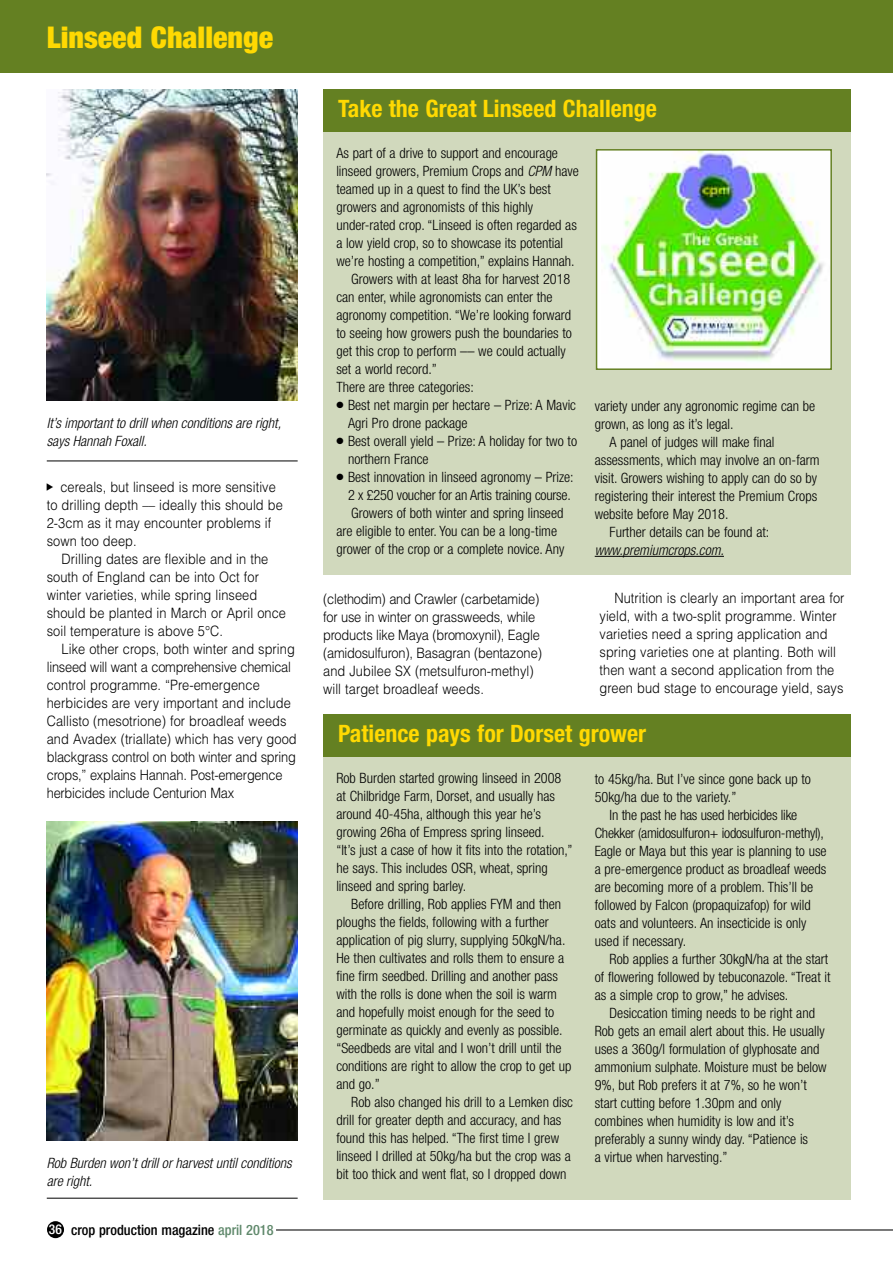
<style>
.page{position:relative;width:893px;height:1263px;background:#fff}
.page>*{position:absolute;margin:0;border:0;box-sizing:border-box;transform-origin:0 0}
.t1{font:900 condensed 30px "Helvetica Neue";color:#ffd902}
.t2{font:700 condensed 24px "Helvetica Neue";color:#ffd902}
.t3{font:300 condensed 14.25px/18px "Helvetica Neue";color:#000}
.t4{font:300 14.25px/18px "Helvetica";letter-spacing:.005em;color:#000;scale:.9 1}
.t5{font:300 14.25px/18px "Helvetica";letter-spacing:-.015em;color:#000;scale:.9 1}
.t6{font:italic 300 condensed 14.25px/18px "Helvetica Neue";color:#000}
.t7{font:500 condensed 14.25px "Helvetica Neue";color:#000}
.s1{font-size:13.5px;color:#fff}
.s2{color:#60896c}
.s3{font-style:italic}
</style>
<div class="page">
<img style="left:47px;top:821px;width:251px;height:320px">
<hr style="left:47px;top:1198px;width:251px;height:1px;background:#000">
<div style="left:0;top:0;width:893px;height:72px;background:#648022"></div>
<div style="left:323px;top:131px;width:527px;height:444px;background:#d1d9bd"></div>
<svg style="left:595px;top:556px;width:24px;height:1px"></svg>
<hr style="left:619px;top:556px;width:105px;height:1px;background:#000">
<div style="left:323px;top:89px;width:527px;height:43px;background:#648022"></div>
<img style="left:602px;top:152px;width:227px;height:215px">
<div style="left:596px;top:149px;width:236px;height:221px;border:2px solid #648022"></div>
<div style="left:323px;top:756px;width:527px;height:444px;background:#d1d9bd"></div>
<div style="left:323px;top:714px;width:527px;height:43px;background:#648022"></div>
<img style="left:47px;top:89px;width:251px;height:311px">
<hr style="left:47px;top:461px;width:251px;height:1px;background:#000">
<div style="left:47px;top:1221px;width:17px;height:17px;background:#000;border-radius:50%"></div>
<hr style="left:276px;top:1229px;width:617px;height:1px;background:#000">
<h1 class="t1" style="left:47px;top:27px;width:228px">Linseed Challenge</h1>
<p class="t6" style="left:47px;top:415px;width:236px">It’s important to drill when conditions are right, says Hannah Foxall.</p>
<p class="t4" style="left:47px;top:478px;width:264px;text-indent:14px">cereals, but linseed is more sensitive to drilling depth –– ideally this should be 2-3cm as it may encounter problems if sown too deep.</p>
<p class="t4" style="left:47px;top:550px;width:267px;text-indent:15px">Drilling dates are flexible and in the south of England can be into Oct for winter varieties, while spring linseed should be planted in March or April once soil temperature is above 5°C.</p>
<p class="t4" style="left:47px;top:640px;width:279px;text-indent:15px">Like other crops, both winter and spring linseed will want a comprehensive chemical control programme. “Pre-emergence herbicides are very important and include Callisto (mesotrione) for broadleaf weeds and Avadex (triallate) which has very good blackgrass control on both winter and spring crops,” explains Hannah. Post-emergence herbicides include Centurion Max</p>
<p class="t6" style="left:47px;top:1155px;width:246px">Rob Burden won’t drill or harvest until conditions are right.</p>
<p class="t7" style="left:49px;top:1224px;width:226px"><span class="s1">36</span> crop production magazine <span class="s2">april 2018</span></p>
<h2 class="t2" style="left:338px;top:100px;width:320px">Take the Great Linseed Challenge</h2>
<p class="t3" style="left:336px;top:145px;width:223px">As part of a drive to support and encourage</p>
<p class="t3" style="left:336px;top:163px;width:244px">linseed growers, Premium Crops and <span class="s3">CPM</span> have</p>
<p class="t3" style="left:336px;top:181px;width:216px">teamed up in a quest to find the UK’s best</p>
<p class="t3" style="left:336px;top:199px;width:198px">growers and agronomists of this highly</p>
<p class="t3" style="left:336px;top:217px;width:242px">under-rated crop. “Linseed is often regarded as</p>
<p class="t3" style="left:336px;top:235px;width:228px">a low yield crop, so to showcase its potential</p>
<p class="t3" style="left:336px;top:253px;width:240px">we’re hosting a competition,” explains Hannah.</p>
<p class="t3" style="left:351px;top:271px;width:221px">Growers with at least 8ha for harvest 2018</p>
<p class="t3" style="left:336px;top:289px;width:218px">can enter, while agronomists can enter the</p>
<p class="t3" style="left:336px;top:307px;width:236px">agronomy competition. “We’re looking forward</p>
<p class="t3" style="left:336px;top:325px;width:237px">to seeing how growers push the boundaries to</p>
<p class="t3" style="left:336px;top:343px;width:231px">get this crop to perform –– we could actually</p>
<p class="t3" style="left:336px;top:361px;width:102px">set a world record.”</p>
<p class="t3" style="left:336px;top:379px;width:139px">There are three categories:</p>
<p class="t3" style="left:348px;top:397px;width:230px;text-indent:-12px">● Best net margin per hectare – Prize: A Mavic<br>Agri Pro drone package</p>
<p class="t3" style="left:348px;top:433px;width:231px;text-indent:-12px">● Best overall yield – Prize: A holiday for two to northern France</p>
<p class="t3" style="left:336px;top:469px;width:239px">● Best innovation in linseed agronomy – Prize:</p>
<p class="t3" style="left:348px;top:487px;width:224px">2 x £250 voucher for an Artis training course.</p>
<p class="t3" style="left:351px;top:505px;width:214px">Growers of both winter and spring linseed</p>
<p class="t3" style="left:336px;top:523px;width:222px">are eligible to enter. You can be a long-time</p>
<p class="t3" style="left:336px;top:541px;width:230px">grower of the crop or a complete novice. Any</p>
<p class="t3" style="left:595px;top:398px;width:222px">variety under any agronomic regime can be</p>
<p class="t3" style="left:595px;top:416px;width:140px">grown, as long as it’s legal.</p>
<p class="t3" style="left:610px;top:434px;width:166px">A panel of judges will make final</p>
<p class="t3" style="left:595px;top:452px;width:226px">assessments, which may involve an on-farm</p>
<p class="t3" style="left:595px;top:470px;width:224px">visit. Growers wishing to apply can do so by</p>
<p class="t3" style="left:595px;top:488px;width:224px">registering their interest the Premium Crops</p>
<p class="t3" style="left:595px;top:506px;width:135px">website before May 2018.</p>
<p class="t3" style="left:610px;top:524px;width:161px">Further details can be found at:</p>
<p class="t6" style="left:595px;top:542px;width:131px">www.premiumcrops.com.</p>
<p class="t5" style="left:323px;top:590px;width:245px">(clethodim) and Crawler (carbetamide) for use in winter on grassweeds, while products like Maya (bromoxynil), Eagle (amidosulfuron), Basagran (bentazone) and Jubilee SX (metsulfuron-methyl) will target broadleaf weeds.</p>
<p class="t4" style="left:600px;top:589px;width:274px;text-indent:15px">Nutrition is clearly an important area for yield, with a two-split programme. Winter varieties need a spring application and spring varieties one at planting. Both will then want a second application from the green bud stage to encourage yield, says</p>
<h2 class="t2" style="left:338px;top:725px;width:310px">Patience pays for Dorset grower</h2>
<p class="t3" style="left:336px;top:770px;width:238px">Rob Burden started growing linseed in 2008 at Chilbridge Farm, Dorset, and usually has around 40-45ha, although this year he’s growing 26ha of Empress spring linseed.<br>“It’s just a case of how it fits into the rotation,” he says. This includes OSR, wheat, spring linseed and spring barley.</p>
<p class="t3" style="left:336px;top:896px;width:237px;text-indent:15px">Before drilling, Rob applies FYM and then ploughs the fields, following with a further application of pig slurry, supplying 50kgN/ha.<br>He then cultivates and rolls them to ensure a fine firm seedbed. Drilling and another pass with the rolls is done when the soil is warm and hopefully moist enough for the seed to germinate as quickly and evenly as possible. “Seedbeds are vital and I won’t drill until the conditions are right to allow the crop to get up and go.”</p>
<p class="t3" style="left:336px;top:1094px;width:238px;text-indent:15px">Rob also changed his drill to a Lemken disc drill for greater depth and accuracy, and has found this has helped. “The first time I grew linseed I drilled at 50kg/ha but the crop was a bit too thick and went flat, so I dropped down</p>
<p class="t3" style="left:595px;top:771px;width:218px">to 45kg/ha. But I’ve since gone back up to<br>50kg/ha due to the variety.”</p>
<p class="t3" style="left:595px;top:807px;width:233px;text-indent:15px">In the past he has used herbicides like Chekker (amidosulfuron+ iodosulfuron-methyl), Eagle or Maya but this year is planning to use a pre-emergence product as broadleaf weeds are becoming more of a problem. This’ll be followed by Falcon (propaquizafop) for wild oats and volunteers. An insecticide is only used if necessary.</p>
<p class="t3" style="left:595px;top:951px;width:237px;text-indent:15px">Rob applies a further 30kgN/ha at the start of flowering followed by tebuconazole. “Treat it as a simple crop to grow,” he advises.</p>
<p class="t3" style="left:595px;top:1005px;width:233px;text-indent:15px">Desiccation timing needs to be right and Rob gets an email alert about this. He usually uses a 360g/l formulation of glyphosate and ammonium sulphate. Moisture must be below 9%, but Rob prefers it at 7%, so he won’t start cutting before 1.30pm and only combines when humidity is low and it’s preferably a sunny windy day. “Patience is<br>a virtue when harvesting.”</p>
</div>
